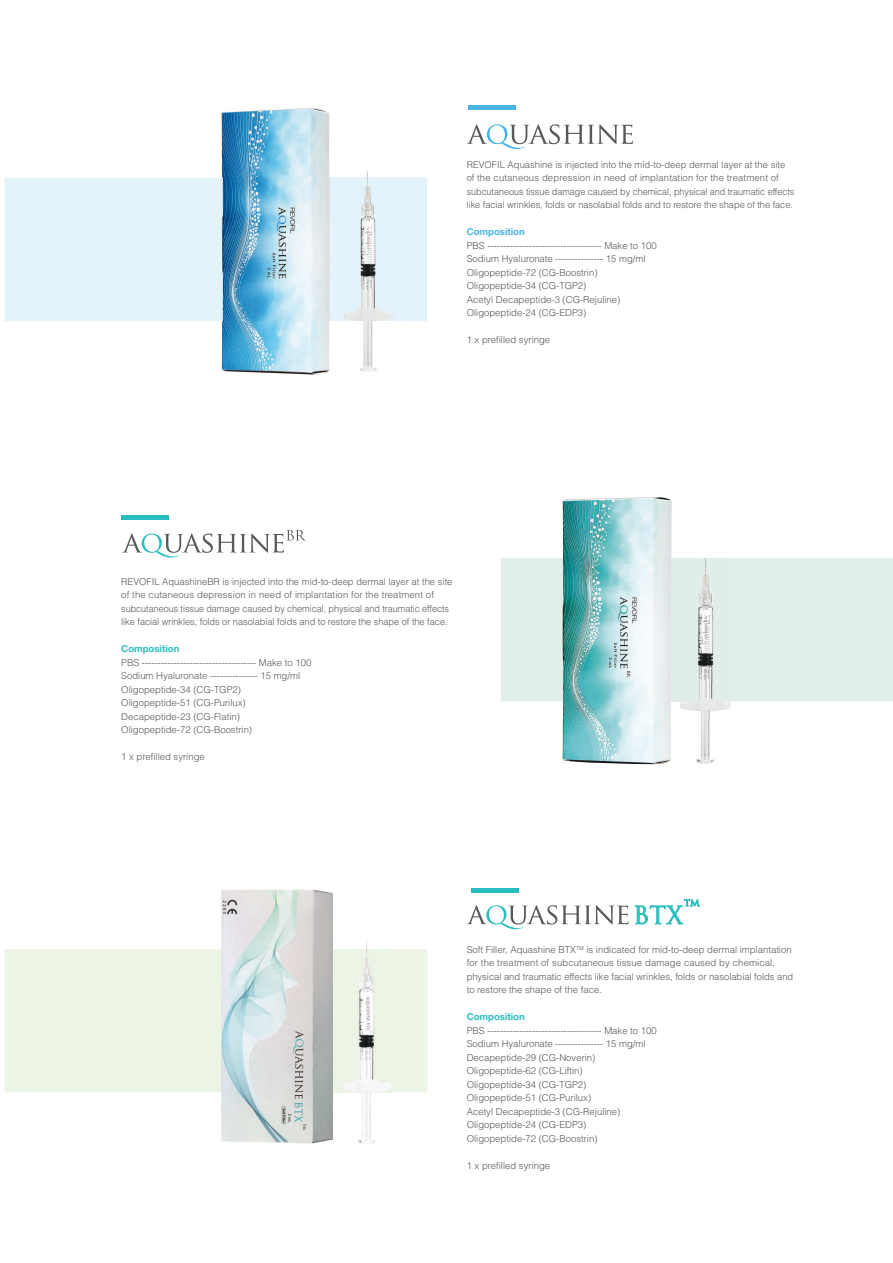
<style>
.page{position:relative;width:893px;height:1263px;background:#fff}
.page>*{position:absolute;margin:0;border:0;box-sizing:border-box;transform-origin:0 0}
.t1{font:23.85px "Trajan Pro";color:#28bebf}
.t2{font:10.2px "Trajan Pro";color:#28bebf}
.t3{font:300 9.6px/13.5px "Helvetica LT Std";color:#57585a}
.t4{font:700 9.6px "Helvetica 75";color:#28bebf}
.t5{font:700 9.6px "Helvetica 75";color:#46b4e6}
</style>
<div class="page">
<div style="left:5px;top:178px;width:422px;height:143px;background:#e3f3fa"></div>
<svg style="left:467px;top:124px;width:166px;height:25px"></svg>
<svg style="left:122px;top:530px;width:184px;height:28px"></svg>
<svg style="left:467px;top:905px;width:162px;height:24px"></svg>
<svg style="left:635px;top:898px;width:65px;height:26px"></svg>
<div style="left:501px;top:558px;width:392px;height:143px;background:#e2eeeb"></div>
<div style="left:5px;top:949px;width:422px;height:143px;background:#ecf4e5"></div>
<img style="left:221px;top:889px;width:170px;height:254px">
<img style="left:221px;top:949px;width:170px;height:143px">
<img style="left:221px;top:108px;width:202px;height:266px">
<img style="left:562px;top:497px;width:169px;height:267px">
<img style="left:562px;top:558px;width:169px;height:143px">
<hr style="left:468px;top:105px;width:48px;height:4px;background:#46b4e6">
<hr style="left:121px;top:516px;width:48px;height:4px;background:#28bebf">
<hr style="left:471px;top:888px;width:47px;height:4px;background:#28bebf">
<p class="t3" style="left:467px;top:157px;width:329px">REVOFIL Aquashine is injected into the mid-to-deep dermal layer at the site of the cutaneous depression in need of implantation for the treatment of subcutaneous tissue damage caused by chemical, physical and traumatic effects like facial wrinkles, folds or nasolabial folds and to restore the shape of the face.</p>
<p class="t5" style="left:467px;top:226px;width:60px">Composition</p>
<p class="t3" style="left:467px;top:238px;width:192px">PBS ------------------------------------ Make to 100<br>Sodium Hyaluronate --------------- 15 mg/ml Oligopeptide-72 (CG-Boostrin)<br>Oligopeptide-34 (CG-TGP2)<br>Acetyl Decapeptide-3 (CG-Rejuline)<br>Oligopeptide-24 (CG-EDP3)</p>
<p class="t3" style="left:467px;top:333px;width:85px">1 x prefilled syringe</p>
<p class="t3" style="left:121px;top:574px;width:333px">REVOFIL AquashineBR is injected into the mid-to-deep dermal layer at the site of the cutaneous depression in need of implantation for the treatment of subcutaneous tissue damage caused by chemical, physical and traumatic effects like facial wrinkles, folds or nasolabial folds and to restore the shape of the face.</p>
<p class="t4" style="left:121px;top:643px;width:60px">Composition</p>
<p class="t3" style="left:121px;top:655px;width:192px">PBS ------------------------------------ Make to 100<br>Sodium Hyaluronate --------------- 15 mg/ml Oligopeptide-34 (CG-TGP2)<br>Oligopeptide-51 (CG-Purilux)<br>Decapeptide-23 (CG-Flatin)<br>Oligopeptide-72 (CG-Boostrin)</p>
<p class="t3" style="left:121px;top:750px;width:85px">1 x prefilled syringe</p>
<p class="t2" style="left:684px;top:896px;width:17px">tm</p>
<h1 class="t1" style="left:633px;top:900px;width:51px">BTX</h1>
<p class="t3" style="left:467px;top:943px;width:328px">Soft Filler, Aquashine BTX<sup>TM</sup> is indicated for mid-to-deep dermal implantation for the treatment of subcutaneous tissue damage caused by chemical, physical and traumatic effects like facial wrinkles, folds or nasolabial folds and to restore the shape of the face.</p>
<p class="t4" style="left:467px;top:1011px;width:60px">Composition</p>
<p class="t3" style="left:467px;top:1024px;width:192px">PBS ------------------------------------ Make to 100<br>Sodium Hyaluronate --------------- 15 mg/ml Decapeptide-29 (CG-Noverin)<br>Oligopeptide-62 (CG-Liftin)<br>Oligopeptide-34 (CG-TGP2)<br>Oligopeptide-51 (CG-Purilux)<br>Acetyl Decapeptide-3 (CG-Rejuline)<br>Oligopeptide-24 (CG-EDP3)<br>Oligopeptide-72 (CG-Boostrin)</p>
<p class="t3" style="left:467px;top:1159px;width:85px">1 x prefilled syringe</p>
</div>
